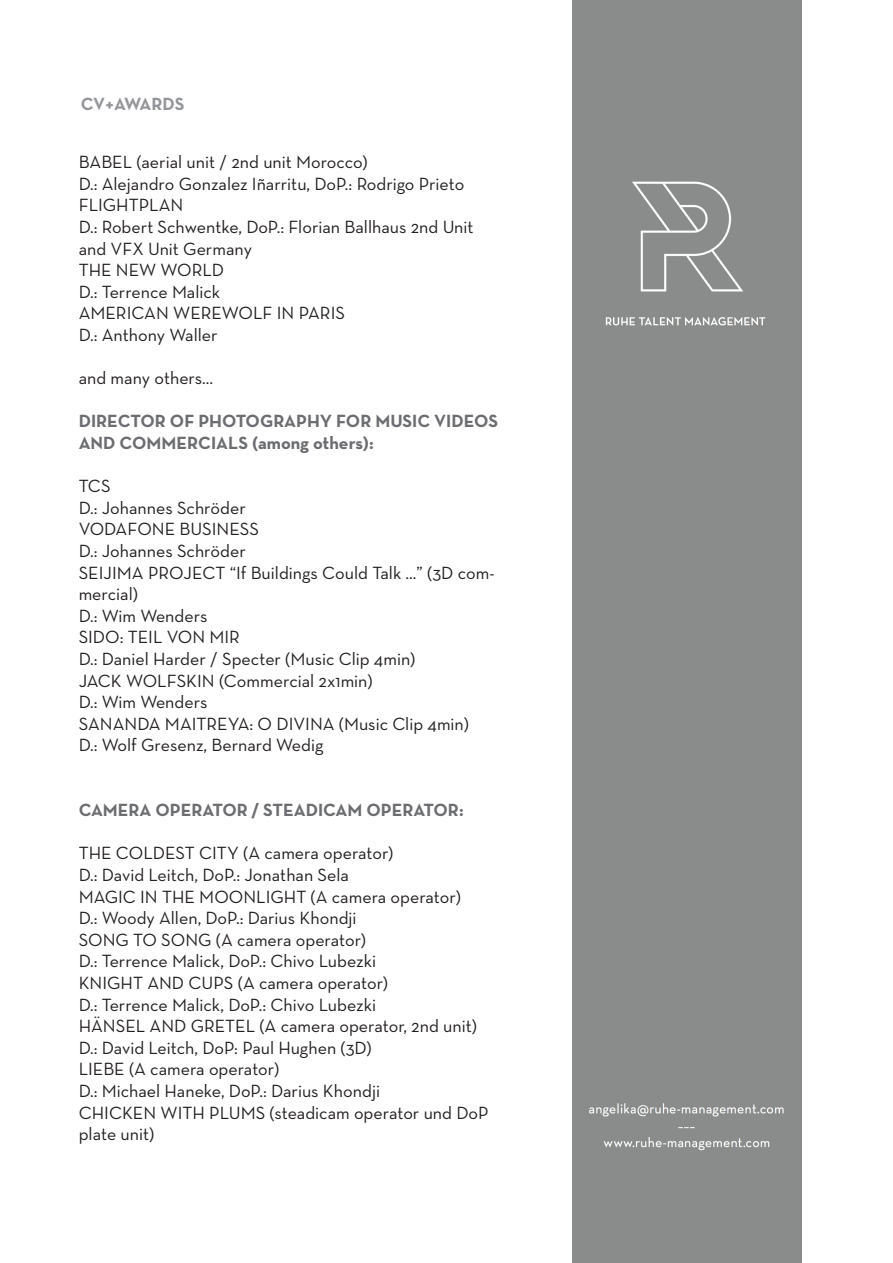
<style>
.page{position:relative;width:893px;height:1263px;background:#fff}
.page>*{position:absolute;margin:0;border:0;box-sizing:border-box;transform-origin:0 0}
.t1{font:18px/21.6px "Neutra Text";color:#231f20}
.t2{font:700 18px/21.6px "Neutra Text";color:#6c6d70}
.t3{font:18px "Neutra Text TF Bold SC Alt";letter-spacing:-.015em;color:#939598}
</style>
<div class="page">
<div style="left:572px;top:0;width:229px;height:1263px;background:#8a8c8b"></div>
<img style="left:605px;top:181px;width:161px;height:145px">
<img style="left:588px;top:1103px;width:196px;height:48px">
<p class="t3" style="left:81px;top:93px;width:105px">CV+AWARDS</p>
<p class="t1" style="left:79px;top:151px;width:290px">BABEL (aerial unit / 2nd unit Morocco)</p>
<p class="t1" style="left:79px;top:173px;width:387px">D.: Alejandro Gonzalez Iñarritu, DoP.: Rodrigo Prieto</p>
<p class="t1" style="left:79px;top:194px;width:106px">FLIGHTPLAN</p>
<p class="t1" style="left:79px;top:216px;width:396px">D.: Robert Schwentke, DoP.: Florian Ballhaus 2nd Unit and VFX Unit Germany</p>
<p class="t1" style="left:79px;top:259px;width:147px">THE NEW WORLD</p>
<p class="t1" style="left:79px;top:281px;width:143px">D.: Terrence Malick</p>
<p class="t1" style="left:79px;top:302px;width:268px">AMERICAN WEREWOLF IN PARIS</p>
<p class="t1" style="left:79px;top:324px;width:140px">D.: Anthony Waller</p>
<p class="t1" style="left:79px;top:367px;width:136px">and many others...</p>
<p class="t2" style="left:79px;top:410px;width:421px">DIRECTOR OF PHOTOGRAPHY FOR MUSIC VIDEOS<br>AND COMMERCIALS (among others):</p>
<p class="t1" style="left:79px;top:475px;width:34px">TCS</p>
<p class="t1" style="left:79px;top:497px;width:169px">D.: Johannes Schröder</p>
<p class="t1" style="left:79px;top:518px;width:182px">VODAFONE BUSINESS</p>
<p class="t1" style="left:79px;top:540px;width:169px">D.: Johannes Schröder</p>
<p class="t1" style="left:79px;top:561px;width:417px">SEIJIMA PROJECT “If Buildings Could Talk ...” (3D com&shy;mercial)</p>
<p class="t1" style="left:79px;top:605px;width:130px">D.: Wim Wenders</p>
<p class="t1" style="left:79px;top:626px;width:163px">SIDO: TEIL VON MIR</p>
<p class="t1" style="left:79px;top:648px;width:338px">D.: Daniel Harder / Specter (Music Clip 4min)</p>
<p class="t1" style="left:79px;top:669px;width:295px">JACK WOLFSKIN (Commercial 2x1min)</p>
<p class="t1" style="left:79px;top:691px;width:130px">D.: Wim Wenders</p>
<p class="t1" style="left:79px;top:713px;width:392px">SANANDA MAITREYA: O DIVINA (Music Clip 4min)</p>
<p class="t1" style="left:79px;top:734px;width:246px">D.: Wolf Gresenz, Bernard Wedig</p>
<p class="t2" style="left:79px;top:799px;width:387px">CAMERA OPERATOR / STEADICAM OPERATOR:</p>
<p class="t1" style="left:79px;top:842px;width:316px">THE COLDEST CITY (A camera operator)</p>
<p class="t1" style="left:79px;top:864px;width:272px">D.: David Leitch, DoP.: Jonathan Sela</p>
<p class="t1" style="left:79px;top:885px;width:384px">MAGIC IN THE MOONLIGHT (A camera operator)</p>
<p class="t1" style="left:79px;top:907px;width:279px">D.: Woody Allen, DoP.: Darius Khondji</p>
<p class="t1" style="left:79px;top:929px;width:289px">SONG TO SONG (A camera operator)</p>
<p class="t1" style="left:79px;top:950px;width:299px">D.: Terrence Malick, DoP.: Chivo Lubezki</p>
<p class="t1" style="left:79px;top:972px;width:311px">KNIGHT AND CUPS (A camera operator)</p>
<p class="t1" style="left:79px;top:993px;width:299px">D.: Terrence Malick, DoP.: Chivo Lubezki</p>
<p class="t1" style="left:79px;top:1015px;width:400px">HÄNSEL AND GRETEL (A camera operator, 2nd unit)</p>
<p class="t1" style="left:79px;top:1037px;width:295px">D.: David Leitch, DoP: Paul Hughen (3D)</p>
<p class="t1" style="left:79px;top:1058px;width:202px">LIEBE (A camera operator)</p>
<p class="t1" style="left:79px;top:1080px;width:303px">D.: Michael Haneke, DoP.: Darius Khondji</p>
<p class="t1" style="left:79px;top:1101px;width:411px">CHICKEN WITH PLUMS (steadicam operator und DoP plate unit)</p>
</div>
